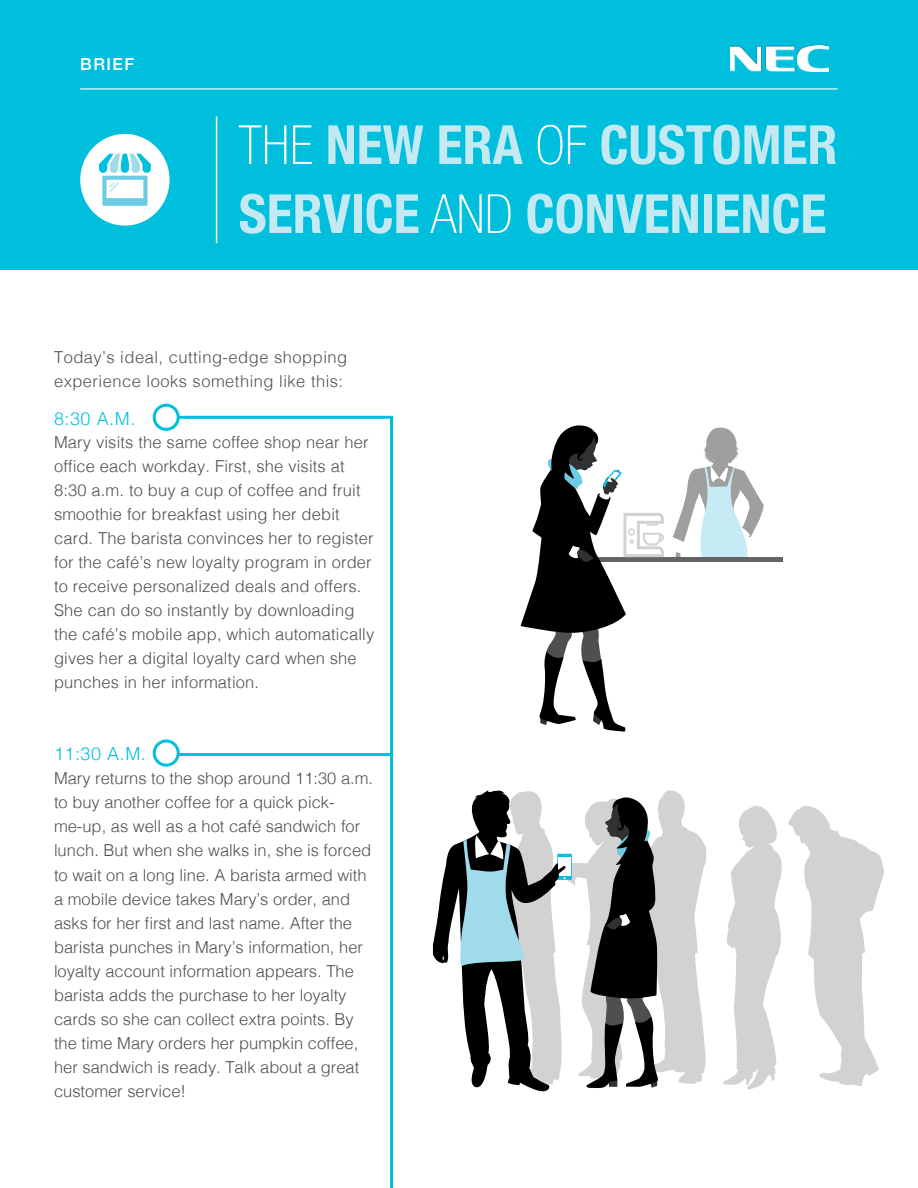
<style>
.page{position:relative;width:918px;height:1188px;background:#fff}
.page>*{position:absolute;margin:0;border:0;box-sizing:border-box;transform-origin:0 0}
.t1{font:700 condensed 54px/69px "Helvetica Neue LT Std";color:#c5e9f2}
.t2{font:300 18px "Helvetica";color:#00bfdc}
.t3{font:300 16.5px/24px "Helvetica";color:#4e4f51}
.t4{font:300 16.5px/24px "Helvetica";letter-spacing:.03em;color:#4e4f51}
.t5{font:500 16.5px "Helvetica Neue";letter-spacing:.09em;color:#fff}
.s1{font-weight:100;color:#fff}
</style>
<div class="page">
<div style="left:0;top:0;width:918px;height:270px;background:#00bfdc"></div>
<hr style="left:80px;top:88px;width:758px;height:1px;background:#fff">
<hr style="left:216px;top:116px;width:1px;height:127px;background:#fff">
<div style="left:80px;top:134px;width:90px;height:92px;background:#fff;border-radius:50%"></div>
<svg style="left:99px;top:154px;width:52px;height:52px"></svg>
<svg style="left:723px;top:805px;width:161px;height:285px"></svg>
<svg style="left:672px;top:427px;width:92px;height:130px"></svg>
<hr style="left:168px;top:753px;width:224px;height:3px;background:#00bfdc">
<hr style="left:390px;top:417px;width:3px;height:771px;background:#00bfdc">
<hr style="left:170px;top:416px;width:223px;height:3px;background:#00bfdc">
<div style="left:154px;top:405px;width:24px;height:24px;background:#fff;border-radius:50%"></div>
<div style="left:153px;top:404px;width:27px;height:27px;border:3px solid #00bfdc;border-radius:50%"></div>
<div style="left:154px;top:741px;width:24px;height:24px;background:#fff;border-radius:50%"></div>
<div style="left:153px;top:740px;width:27px;height:27px;border:3px solid #00bfdc;border-radius:50%"></div>
<div style="left:549px;top:557px;width:234px;height:6px;background:#646466"></div>
<svg style="left:521px;top:425px;width:143px;height:307px"></svg>
<svg style="left:433px;top:790px;width:274px;height:302px"></svg>
<p class="t5" style="left:80px;top:50px;width:55px">BRIEF</p>
<h1 class="t1" style="left:239px;top:110px;width:600px"><span class="s1">THE</span> NEW ERA <span class="s1">OF</span> CUSTOMER<br>SERVICE <span class="s1">AND</span> CONVENIENCE</h1>
<p class="t4" style="left:54px;top:344px;width:295px">Today’s ideal, cutting-edge shopping experience looks something like this:</p>
<p class="t2" style="left:54px;top:404px;width:83px">8:30 A.M.</p>
<p class="t3" style="left:54px;top:429px;width:322px">Mary visits the same coffee shop near her office each workday. First, she visits at 8:30 a.m. to buy a cup of coffee and fruit smoothie for breakfast using her debit card. The barista convinces her to register for the café’s new loyalty program in order to receive personalized deals and offers.<br>She can do so instantly by downloading the café’s mobile app, which automatically gives her a digital loyalty card when she punches in her information.</p>
<p class="t2" style="left:54px;top:738px;width:93px">11:30 A.M.</p>
<p class="t3" style="left:54px;top:765px;width:321px">Mary returns to the shop around 11:30 a.m. to buy another coffee for a quick pick&shy;me-up, as well as a hot café sandwich for lunch. But when she walks in, she is forced to wait on a long line. A barista armed with a mobile device takes Mary’s order, and asks for her first and last name. After the barista punches in Mary’s information, her loyalty account information appears. The barista adds the purchase to her loyalty cards so she can collect extra points. By the time Mary orders her pumpkin coffee, her sandwich is ready. Talk about a great customer service!</p>
</div>
